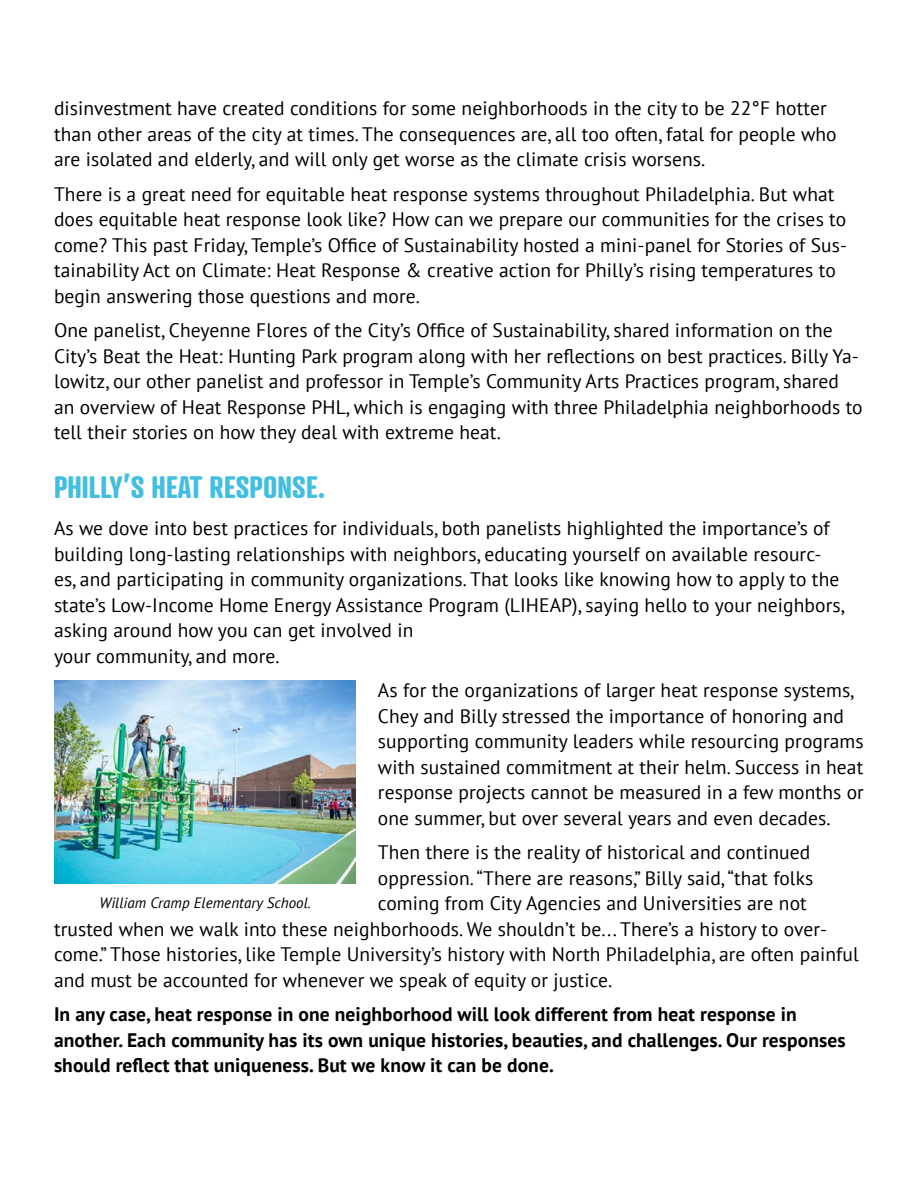
<style>
.page{position:relative;width:918px;height:1188px;background:#fff}
.page>*{position:absolute;margin:0;border:0;box-sizing:border-box;transform-origin:0 0}
.t1{font:700 30px "Atrament";letter-spacing:.005em;color:#42bee1}
.t2{font:19.5px/25.5px "PT Sans";letter-spacing:.005em;color:#000}
.t3{font:700 19.5px/25.5px "PT Sans";letter-spacing:.005em;color:#000}
.t4{font:italic 15px "PT Sans";letter-spacing:.005em;color:#000}
</style>
<div class="page">
<img style="left:54px;top:681px;width:301px;height:203px">
<p class="t2" style="left:54px;top:95px;width:784px">disinvestment have created conditions for some neighborhoods in the city to be 22°F hotter than other areas of the city at times. The consequences are, all too often, fatal for people who are isolated and elderly, and will only get worse as the climate crisis worsens.</p>
<p class="t2" style="left:54px;top:181px;width:795px">There is a great need for equitable heat response systems throughout Philadelphia. But what does equitable heat response look like? How can we prepare our communities for the crises to come? This past Friday, Temple’s Office of Sustainability hosted a mini-panel for Stories of Sus&shy;tainability Act on Climate: Heat Response &amp; creative action for Philly’s rising temperatures to begin answering those questions and more.</p>
<p class="t2" style="left:54px;top:317px;width:810px">One panelist, Cheyenne Flores of the City’s Office of Sustainability, shared information on the City’s Beat the Heat: Hunting Park program along with her reflections on best practices. Billy Ya&shy;lowitz, our other panelist and professor in Temple’s Community Arts Practices program, shared an overview of Heat Response PHL, which is engaging with three Philadelphia neighborhoods to tell their stories on how they deal with extreme heat.</p>
<h1 class="t1" style="left:54px;top:468px;width:273px">PHILLY’S HEAT RESPONSE.</h1>
<p class="t2" style="left:54px;top:515px;width:792px">As we dove into best practices for individuals, both panelists highlighted the importance’s of building long-lasting relationships with neighbors, educating yourself on available resourc&shy;es, and participating in community organizations. That looks like knowing how to apply to the state’s Low-Income Home Energy Assistance Program (LIHEAP), saying hello to your neighbors, asking around how you can get involved in<br>your community, and more.</p>
<p class="t2" style="left:378px;top:677px;width:487px">As for the organizations of larger heat response systems, Chey and Billy stressed the importance of honoring and supporting community leaders while resourcing programs with sustained commitment at their helm. Success in heat response projects cannot be measured in a few months or one summer, but over several years and even decades.</p>
<p class="t2" style="left:378px;top:839px;width:434px">Then there is the reality of historical and continued</p>
<p class="t2" style="left:378px;top:865px;width:437px">oppression. “There are reasons,” Billy said, “that folks</p>
<p class="t2" style="left:378px;top:890px;width:430px">coming from City Agencies and Universities are not</p>
<p class="t2" style="left:54px;top:916px;width:775px">trusted when we walk into these neighborhoods. We shouldn’t be... There’s a history to over-</p>
<p class="t2" style="left:54px;top:941px;width:806px">come.” Those histories, like Temple University’s history with North Philadelphia, are often painful</p>
<p class="t2" style="left:54px;top:967px;width:560px">and must be accounted for whenever we speak of equity or justice.</p>
<p class="t3" style="left:54px;top:1001px;width:793px">In any case, heat response in one neighborhood will look different from heat response in another. Each community has its own unique histories, beauties, and challenges. Our responses should reflect that uniqueness. But we know it can be done.</p>
<p class="t4" style="left:99px;top:893px;width:213px">William Cramp Elementary School.</p>
</div>
